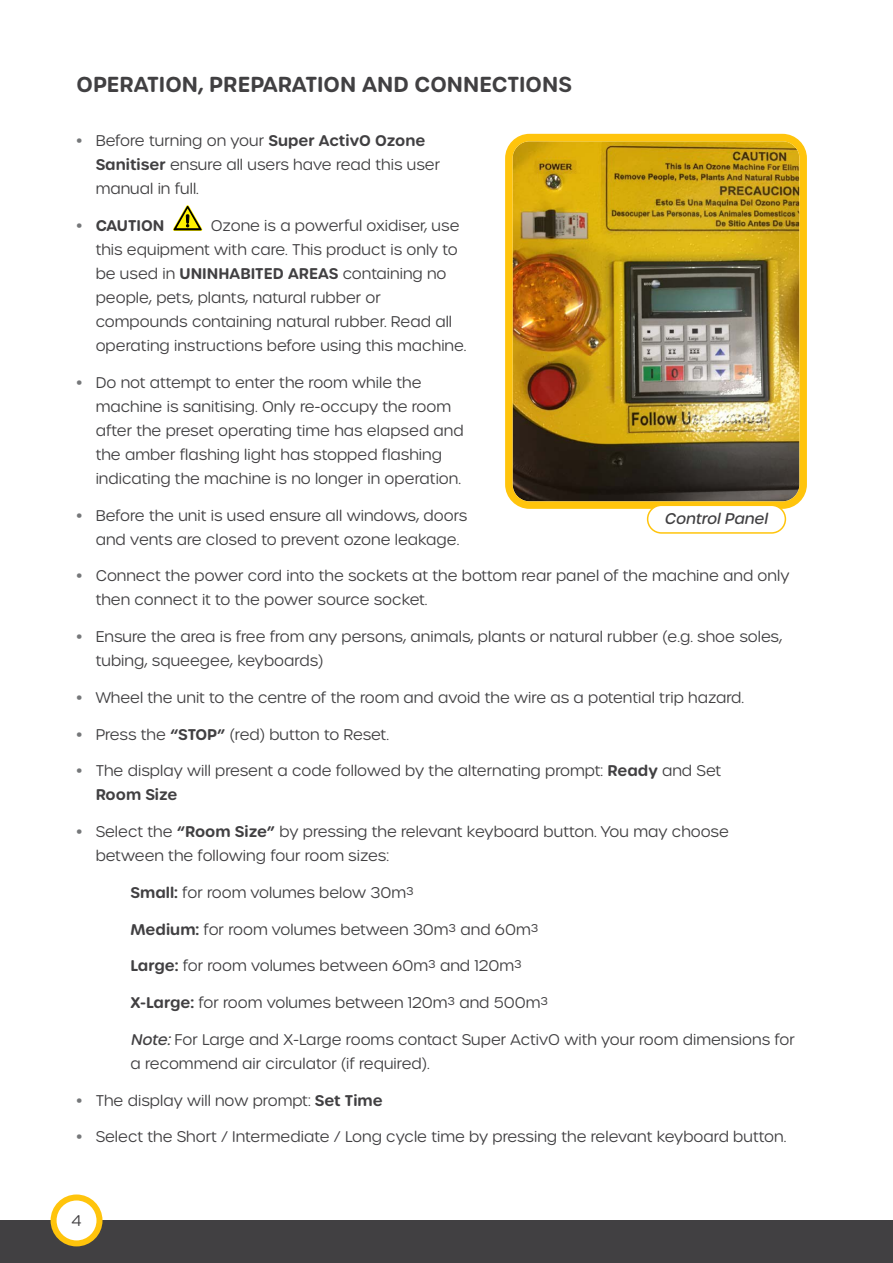
<style>
.page{position:relative;width:893px;height:1263px;background:#fff}
.page>*{position:absolute;margin:0;border:0;box-sizing:border-box;transform-origin:0 0}
.t1{font:600 21px "Urbane Rounded";color:#414042}
.t2{font:300 15px/24px "Urbane Rounded";color:#414042}
.t3{font:italic 500 15px "Urbane Rounded";color:#414042}
.t4{font:600 15px "Urbane Rounded";color:#414042}
.s1{font-weight:500;color:#757779}
.s2{font-weight:600}
.s3{font-weight:500;font-style:italic}
</style>
<div class="page">
<div style="left:0;top:1220px;width:893px;height:43px;background:#414042"></div>
<div style="left:54px;top:1197px;width:45px;height:46px;background:#fff;border-radius:50%"></div>
<div style="left:51px;top:1194px;width:51px;height:52px;border:6px solid #ffc40c;border-radius:50%"></div>
<svg style="left:173px;top:205px;width:29px;height:26px"></svg>
<img style="left:514px;top:143px;width:284px;height:357px">
<div style="left:505px;top:134px;width:302px;height:375px;border:8px solid #ffc40c;border-radius:21px"></div>
<div style="left:648px;top:505px;width:137px;height:28px;background:#fff;border-radius:14px"></div>
<div style="left:647px;top:504px;width:139px;height:30px;border:2px solid #ffc40c;border-radius:14px"></div>
<h1 class="t1" style="left:77px;top:71px;width:497px">OPERATION, PREPARATION AND CONNECTIONS</h1>
<p class="t2" style="left:96px;top:129px;width:346px;text-indent:-19px"><span class="s1">•</span> Before turning on your <span class="s2">Super ActivO Ozone<br>Sanitiser</span> ensure all users have read this user manual in full.</p>
<p class="t4" style="left:77px;top:215px;width:89px"><span class="s1">•</span> CAUTION</p>
<p class="t2" style="left:96px;top:214px;width:372px;text-indent:115px">Ozone is a powerful oxidiser, use this equipment with care. This product is only to be used in <span class="s2">UNINHABITED AREAS</span> containing no people, pets, plants, natural rubber or compounds containing natural rubber. Read all operating instructions before using this machine.</p>
<p class="t2" style="left:96px;top:370px;width:370px;text-indent:-19px"><span class="s1">•</span> Do not attempt to enter the room while the machine is sanitising. Only re-occupy the room after the preset operating time has elapsed and the amber flashing light has stopped flashing indicating the machine is no longer in operation.</p>
<p class="t2" style="left:96px;top:503px;width:373px;text-indent:-19px"><span class="s1">•</span> Before the unit is used ensure all windows, doors and vents are closed to prevent ozone leakage.</p>
<p class="t2" style="left:96px;top:564px;width:695px;text-indent:-19px"><span class="s1">•</span> Connect the power cord into the sockets at the bottom rear panel of the machine and only then connect it to the power source socket.</p>
<p class="t2" style="left:96px;top:625px;width:688px;text-indent:-19px"><span class="s1">•</span> Ensure the area is free from any persons, animals, plants or natural rubber (e.g. shoe soles, tubing, squeegee, keyboards)</p>
<p class="t2" style="left:77px;top:685px;width:669px"><span class="s1">•</span> Wheel the unit to the centre of the room and avoid the wire as a potential trip hazard.</p>
<p class="t2" style="left:77px;top:722px;width:314px"><span class="s1">•</span> Press the <span class="s2">“STOP”</span> (red) button to Reset.</p>
<p class="t2" style="left:96px;top:759px;width:627px;text-indent:-19px"><span class="s1">•</span> The display will present a code followed by the alternating prompt: <span class="s2">Ready</span> and Set<br><span class="s2">Room Size</span></p>
<p class="t2" style="left:96px;top:820px;width:635px;text-indent:-19px"><span class="s1">•</span> Select the <span class="s2">“Room Size”</span> by pressing the relevant keyboard button. You may choose between the following four room sizes:</p>
<p class="t2" style="left:131px;top:880px;width:285px"><span class="s2">Small:</span> for room volumes below 30m³</p>
<p class="t2" style="left:131px;top:917px;width:409px"><span class="s2">Medium:</span> for room volumes between 30m³ and 60m³</p>
<p class="t2" style="left:131px;top:954px;width:393px"><span class="s2">Large:</span> for room volumes between 60m³ and 120m³</p>
<p class="t2" style="left:131px;top:991px;width:419px"><span class="s2">X-Large:</span> for room volumes between 120m³ and 500m³</p>
<p class="t2" style="left:131px;top:1027px;width:666px"><span class="s3">Note:</span>For Large and X-Large rooms contact Super ActivO with your room dimensions for a recommend air circulator (if required).</p>
<p class="t2" style="left:77px;top:1088px;width:308px"><span class="s1">•</span> The display will now prompt: <span class="s2">Set Time</span></p>
<p class="t2" style="left:77px;top:1125px;width:711px"><span class="s1">•</span> Select the Short / Intermediate / Long cycle time by pressing the relevant keyboard button.</p>
<p class="t3" style="left:664px;top:509px;width:109px">ControlPanel</p>
<p class="t2" style="left:72px;top:1208px;width:12px">4</p>
</div>
